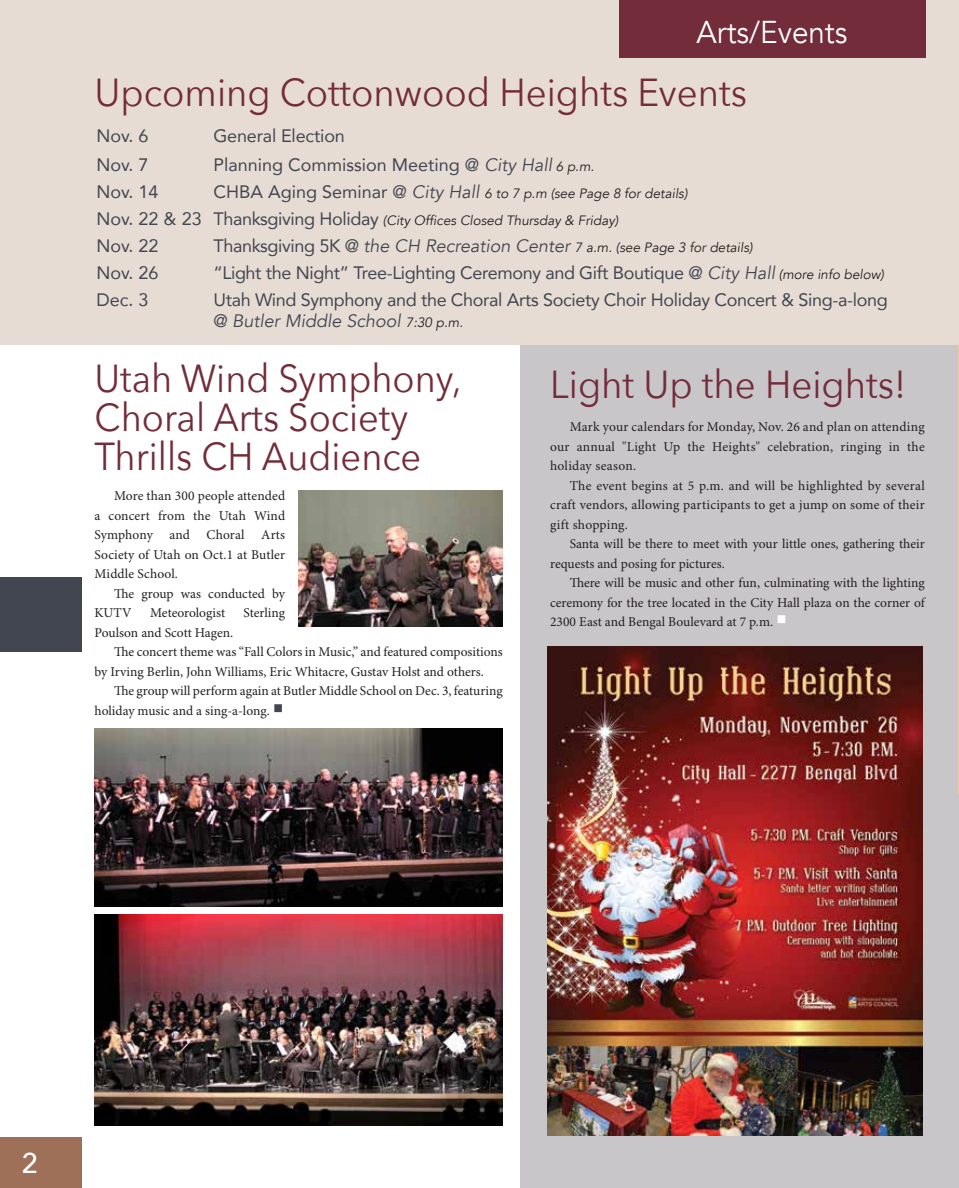
<style>
.page{position:relative;width:959px;height:1188px;background:#fff}
.page>*{position:absolute;margin:0;border:0;box-sizing:border-box;transform-origin:0 0}
.t1{font:39px/39px "Avenir Next";color:#732c39;scale:.93 1}
.t2{font:39px "Avenir Next";color:#732c39;scale:.94 1}
.t3{font:31.5px "Avenir";color:#fff;scale:.94 1}
.t4{font:500 28.5px "Avenir Next";color:#fff}
.t5{font:18px/21px "Avenir";letter-spacing:-.02em;color:#424651}
.t6{font:18px "Avenir";color:#424651}
.t7{font:13.5px/19.5px "Minion Pro";color:#231f20;text-align:justify}
.t8{font:italic 13.5px/27px "Avenir";color:#231f20}
.s1{font-style:italic}
.s2{font-style:italic;font-size:13.5px;color:#231f20}
.s3{font-style:normal;font-size:18px;color:#424651}
.s4{font-size:18px;color:#424651}
.s5{font-size:27px;color:#fff}
.s6{font-size:27px;color:#424651}
</style>
<div class="page">
<div style="left:0;top:1138px;width:82px;height:50px;background:#9f7058"></div>
<div style="left:520px;top:345px;width:438px;height:843px;background:#c8c6c9"></div>
<hr style="left:958px;top:306px;width:1px;height:488px;background:#e8cba8">
<div style="left:0;top:0;width:958px;height:345px;background:#e7dcd4"></div>
<div style="left:619px;top:0;width:306px;height:57px;background:#732c39"></div>
<div style="left:0;top:577px;width:82px;height:75px;background:#424651"></div>
<img style="left:547px;top:646px;width:375px;height:489px">
<img style="left:94px;top:729px;width:409px;height:177px">
<img style="left:94px;top:915px;width:409px;height:211px">
<img style="left:299px;top:491px;width:203px;height:135px">
<h2 class="t3" style="left:643px;top:13px;width:276px">Community Culture</h2>
<h2 class="t3" style="left:696px;top:13px;width:162px">Arts/Events</h2>
<h1 class="t2" style="left:94px;top:60px;width:695px">Upcoming Cottonwood Heights Events</h1>
<h3 class="t5" style="left:97px;top:125px;width:54px">Nov. 6</h3>
<h3 class="t5" style="left:213px;top:125px;width:133px">General Election</h3>
<h3 class="t5" style="left:97px;top:154px;width:54px">Nov. 7</h3>
<h3 class="t6" style="left:213px;top:151px;width:382px">Planning Commission Meeting @ <span class="s1">City Hall</span> <span class="s2">6 p.m.</span></h3>
<h3 class="t5" style="left:97px;top:181px;width:64px">Nov. 14</h3>
<p class="t8" style="left:97px;top:180px;width:592px;text-indent:117px"><span class="s3">CHBA Aging Seminar @</span> <span class="s4">City Hall</span> 6 to 7 p.m (see Page 8 for details)<br><span class="s3">Nov. 22 &amp; 23 Thanksgiving Holiday</span> (City Offices Closed Thursday &amp; Friday)</p>
<h3 class="t5" style="left:97px;top:235px;width:64px">Nov. 22</h3>
<p class="t8" style="left:213px;top:234px;width:541px"><span class="s3">Thanksgiving 5K @</span> <span class="s4">the CH Recreation Center</span> 7 a.m. (see Page 3 for details)</p>
<h3 class="t5" style="left:97px;top:262px;width:64px">Nov. 26</h3>
<h3 class="t5" style="left:213px;top:262px;width:672px">“Light the Night” Tree-Lighting Ceremony and Gift Boutique @ <span class="s1">City Hall</span> <span class="s2">(more info below)</span></h3>
<h3 class="t5" style="left:97px;top:289px;width:54px">Dec. 3</h3>
<h3 class="t5" style="left:213px;top:289px;width:675px">Utah Wind Symphony and the Choral Arts Society Choir Holiday Concert &amp; Sing-a-long @ <span class="s1">Butler Middle School</span> <span class="s2">7:30 p.m.</span></h3>
<h1 class="t1" style="left:94px;top:357px;width:396px">Utah Wind Symphony,<br>Choral Arts Society<br>Thrills CH Audience</h1>
<h1 class="t2" style="left:550px;top:351px;width:380px">Light Up the Heights!</h1>
<p class="t7" style="left:550px;top:418px;width:376px;text-indent:19px">Mark your calendars for Monday, Nov. 26 and plan on attending our annual "Light Up the Heights" celebration, ringing in the holiday season.</p>
<p class="t7" style="left:550px;top:476px;width:376px;text-indent:19px">The event begins at 5 p.m. and will be highlighted by several craft vendors, allowing participants to get a jump on some of their gift shopping.</p>
<p class="t7" style="left:550px;top:535px;width:376px;text-indent:19px">Santa will be there to meet with your little ones, gathering their requests and posing for pictures.</p>
<p class="t7" style="left:550px;top:574px;width:376px;text-indent:19px">There will be music and other fun, culminating with the lighting ceremony for the tree located in the City Hall plaza on the corner of 2300 East and Bengal Boulevard at 7 p.m. <span class="s5">■</span></p>
<p class="t7" style="left:95px;top:487px;width:192px;text-indent:19px">More than 300 people attended a concert from the Utah Wind Symphony and Choral Arts Society of Utah on Oct.1 at Butler Middle School.</p>
<p class="t7" style="left:95px;top:584px;width:192px;text-indent:19px">The group was conducted by<br>KUTV</p>
<p class="t7" style="left:150px;top:604px;width:76px">Meteorologist</p>
<p class="t7" style="left:243px;top:604px;width:43px">Sterling</p>
<p class="t7" style="left:95px;top:623px;width:140px">Poulson and Scott Hagen.</p>
<p class="t7" style="left:114px;top:643px;width:390px">The concert theme was “Fall Colors in Music,” and featured compositions</p>
<p class="t7" style="left:95px;top:662px;width:391px">by Irving Berlin, John Williams, Eric Whitacre, Gustav Holst and others.</p>
<p class="t7" style="left:114px;top:682px;width:390px">The group will perform again at Butler Middle School on Dec. 3, featuring</p>
<p class="t7" style="left:95px;top:701px;width:191px">holiday music and a sing-a-long. <span class="s6">■</span></p>
<h3 class="t4" style="left:21px;top:1139px;width:18px">2</h3>
</div>
